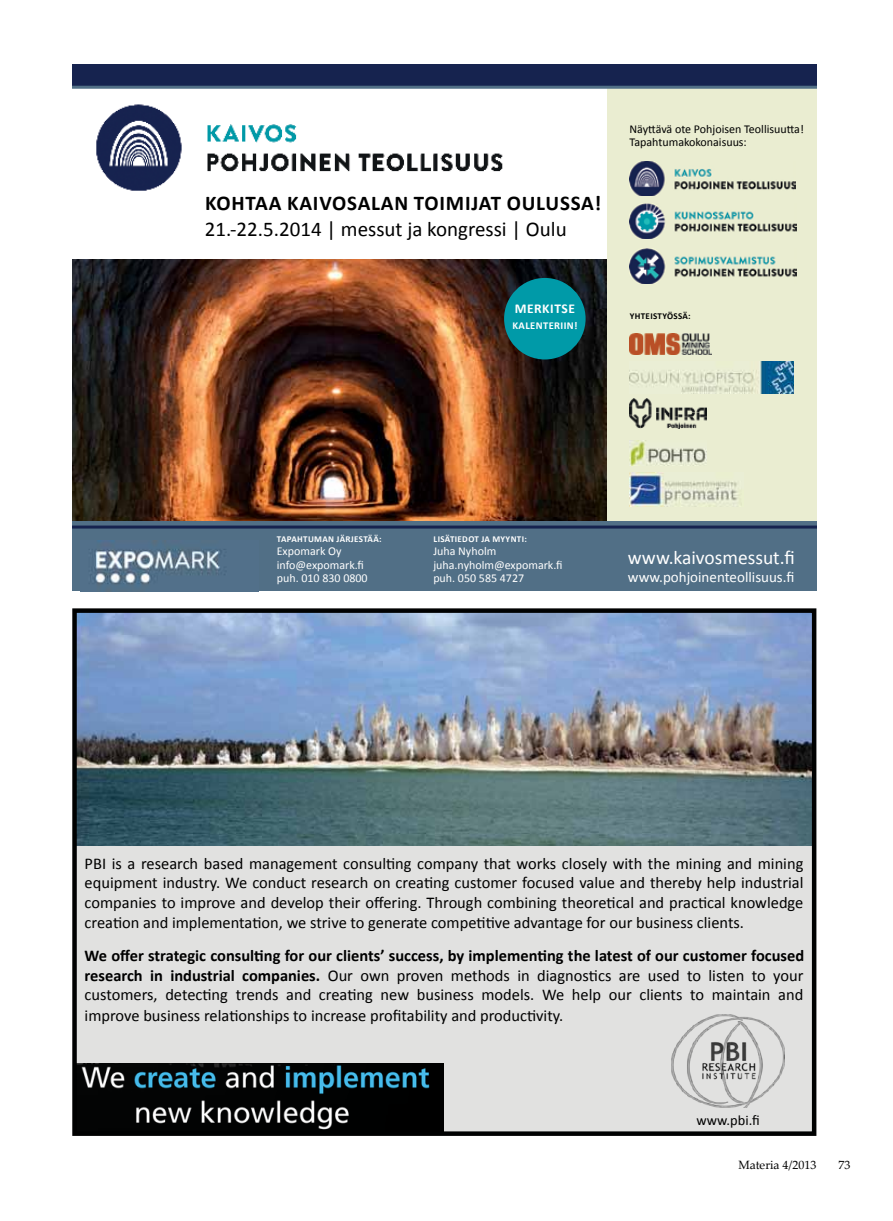
<style>
.page{position:relative;width:893px;height:1221px;background:#fff}
.page>*{position:absolute;margin:0;border:0;box-sizing:border-box;transform-origin:0 0}
.t1{font:21px "Calibri";color:#000}
.t2{font:700 21px "Calibri";letter-spacing:.04em;color:#000}
.t3{font:19.5px "Calibri";color:#fff}
.t4{font:16.35px/19.8px "Calibri";color:#000;text-align:justify}
.t5{font:15px "Calibri";color:#fff}
.t6{font:14.4px "Calibri";letter-spacing:.005em;color:#000}
.t7{font:700 13.5px "Calibri";letter-spacing:.04em;color:#fff}
.t8{font:12px/13.5px "Calibri";color:#fff}
.t9{font:12px/13.5px "Calibri";color:#000}
.t10{font:12px "Palatino Linotype";color:#000}
.t11{font:700 10.5px "Calibri";letter-spacing:.04em;color:#fff}
.t12{font:700 9px "Calibri";letter-spacing:.04em;color:#fff}
.t13{font:700 9px "Calibri";letter-spacing:.04em;color:#000}
.s1{font-weight:700}
</style>
<div class="page">
<div style="left:74px;top:826px;width:739px;height:306px;background:#e1e1e0"></div>
<img style="left:672px;top:1014px;width:112px;height:93px">
<img style="left:77px;top:1063px;width:367px;height:67px">
<img style="left:72px;top:259px;width:534px;height:262px">
<img style="left:96px;top:104px;width:407px;height:87px">
<div style="left:607px;top:74px;width:209px;height:466px;background:#eaedd1"></div>
<div style="left:72px;top:521px;width:744px;height:70px;background:#516f86"></div>
<img style="left:630px;top:333px;width:81px;height:21px">
<img style="left:630px;top:361px;width:163px;height:32px">
<img style="left:630px;top:440px;width:77px;height:25px">
<img style="left:630px;top:472px;width:112px;height:34px">
<img style="left:90px;top:541px;width:135px;height:45px">
<img style="left:630px;top:203px;width:167px;height:36px">
<img style="left:630px;top:248px;width:167px;height:35px">
<div style="left:72px;top:64px;width:744px;height:24px;background:#16234f"></div>
<img style="left:630px;top:398px;width:76px;height:30px">
<div style="left:504px;top:278px;width:82px;height:81px;background:#009aa8;border-radius:50%"></div>
<img style="left:630px;top:161px;width:166px;height:35px">
<hr style="left:72px;top:86px;width:744px;height:3px;background:#516f86">
<hr style="left:72px;top:525px;width:744px;height:3px;background:#16234f">
<img style="left:77px;top:613px;width:734px;height:232px">
<div style="left:72px;top:608px;width:744px;height:527px;border:4px solid #000101"></div>
<p class="t2" style="left:205px;top:190px;width:398px">KOHTAA KAIVOSALAN TOIMIJAT OULUSSA!</p>
<p class="t1" style="left:205px;top:216px;width:363px">21.-22.5.2014 | messut ja kongressi | Oulu</p>
<p class="t7" style="left:515px;top:300px;width:62px">MERKITSE</p>
<p class="t11" style="left:512px;top:319px;width:67px">KALENTERIIN!</p>
<p class="t9" style="left:630px;top:122px;width:176px">Näyttävä ote Pohjoisen Teollisuutta!<br>Tapahtumakokonaisuus:</p>
<p class="t13" style="left:630px;top:310px;width:63px">YHTEISTYÖSSÄ:</p>
<p class="t12" style="left:433px;top:532px;width:95px">LISÄTIEDOT JA MYYNTI:</p>
<p class="t8" style="left:433px;top:544px;width:131px">Juha Nyholm juha.nyholm@expomark.fi puh. 050 585 4727</p>
<p class="t12" style="left:277px;top:532px;width:106px">TAPAHTUMAN JÄRJESTÄÄ:</p>
<p class="t8" style="left:277px;top:544px;width:92px">Expomark Oy info@expomark.fi puh. 010 830 0800</p>
<p class="t3" style="left:628px;top:545px;width:168px">www.kaivosmessut.fi</p>
<p class="t5" style="left:628px;top:567px;width:168px">www.pohjoinenteollisuus.fi</p>
<p class="t4" style="left:85px;top:852px;width:720px">PBI is a research based management consul9ng company that works closely with the mining and mining equipment industry. We conduct research on crea9ng customer focused value and thereby help industrial companies to improve and develop their offering. Through combining theore9cal and prac9cal knowledge crea9on and implementa9on, we strive to generate compe99ve advantage for our business clients.</p>
<p class="t4" style="left:85px;top:945px;width:721px"><span class="s1">We offer strategic consul0ng for our clients’ success, by implemen0ng the latest of our customer focused research in industrial companies.</span> Our own proven methods in diagnos9cs are used to listen to your customers, detec9ng trends and crea9ng new business models. We help our clients to maintain and improve business rela9onships to increase profitability and produc9vity.</p>
<p class="t6" style="left:697px;top:1111px;width:65px">www.pbi.fi</p>
<p class="t10" style="left:738px;top:1155px;width:80px">Materia 4/2013</p>
<p class="t10" style="left:838px;top:1155px;width:13px">73</p>
</div>
